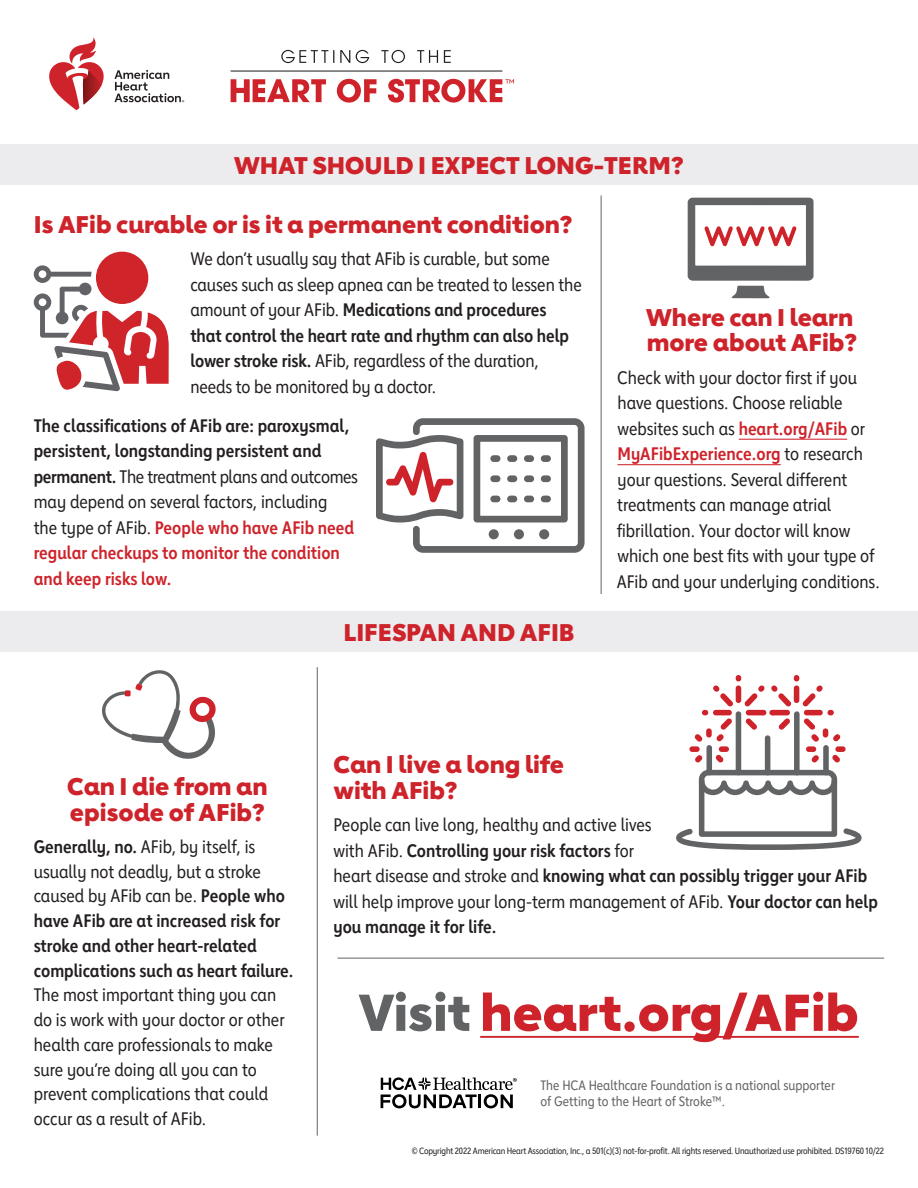
<style>
.page{position:relative;width:918px;height:1188px;background:#fff}
.page>*{position:absolute;margin:0;border:0;box-sizing:border-box;transform-origin:0 0}
._03_Red_Subs___H3{font:800 51px "Lub Dub";color:#ce232a}
._03_Red_Subs___H3-2{font:800 24px/25.8px "Lub Dub";color:#ce232a}
._02_SUBHEADS___H2{font:800 24px "Lub Dub";color:#ce232a}
._05_12_17_body___P{font:18px/25.5px "Lub Dub Condensed";color:#231f20}
._05_12_17_body___P-2{font:700 18px/25.5px "Lub Dub Condensed";color:#231f20}
.SOR___P{font:13.5px/16.5px "Lub Dub Condensed";color:#626365}
._50_disclaimer___P{font:9px "Lub Dub Condensed";letter-spacing:-.02em;color:#231f20}
.s1{font-weight:700}
.s2{font-weight:400}
.s3{color:#ce232a}
.s4{font-weight:700;color:#ce232a}
.s5{color:#626365}
</style>
<div class="page">
<svg style="left:281px;top:50px;width:170px;height:13px"></svg>
<hr style="left:231px;top:71px;width:271px;height:1px;background:#231f20">
<svg style="left:231px;top:79px;width:283px;height:24px"></svg>
<svg style="left:114px;top:70px;width:70px;height:32px"></svg>
<svg style="left:49px;top:37px;width:55px;height:73px"></svg>
<div style="left:0;top:145px;width:918px;height:40px;background:#ececee"></div>
<div style="left:0;top:611px;width:918px;height:41px;background:#ececee"></div>
<hr style="left:601px;top:195px;width:1px;height:399px;background:#626365">
<svg style="left:688px;top:198px;width:126px;height:100px"></svg>
<hr style="left:739px;top:439px;width:108px;height:1px;background:#ce232a">
<hr style="left:617px;top:464px;width:164px;height:1px;background:#ce232a">
<div style="left:96px;top:252px;width:52px;height:52px;background:#ce242a;border-radius:50%"></div>
<svg style="left:34px;top:265px;width:135px;height:126px"></svg>
<svg style="left:376px;top:418px;width:209px;height:135px"></svg>
<div style="left:490px;top:455px;width:10px;height:7px;background:#626365;border-radius:3px"></div>
<div style="left:507px;top:455px;width:10px;height:7px;background:#626365;border-radius:3px"></div>
<div style="left:524px;top:455px;width:10px;height:7px;background:#626365;border-radius:3px"></div>
<div style="left:541px;top:455px;width:10px;height:7px;background:#626365;border-radius:3px"></div>
<div style="left:490px;top:496px;width:10px;height:6px;background:#626365;border-radius:3px"></div>
<div style="left:507px;top:496px;width:10px;height:6px;background:#626365;border-radius:3px"></div>
<div style="left:524px;top:496px;width:10px;height:6px;background:#626365;border-radius:3px"></div>
<div style="left:541px;top:496px;width:10px;height:6px;background:#626365;border-radius:3px"></div>
<div style="left:490px;top:475px;width:10px;height:7px;background:#626365;border-radius:3px"></div>
<div style="left:507px;top:475px;width:10px;height:7px;background:#626365;border-radius:3px"></div>
<div style="left:524px;top:475px;width:10px;height:7px;background:#626365;border-radius:3px"></div>
<div style="left:541px;top:475px;width:10px;height:7px;background:#626365;border-radius:3px"></div>
<svg style="left:102px;top:670px;width:114px;height:89px"></svg>
<svg style="left:676px;top:770px;width:186px;height:80px"></svg>
<div style="left:707px;top:745px;width:5px;height:30px;background:#626365;border-radius:3px"></div>
<div style="left:736px;top:711px;width:5px;height:64px;background:#626365;border-radius:3px"></div>
<div style="left:765px;top:735px;width:5px;height:40px;background:#626365;border-radius:3px"></div>
<div style="left:794px;top:711px;width:6px;height:64px;background:#626365;border-radius:3px"></div>
<div style="left:823px;top:745px;width:6px;height:30px;background:#626365;border-radius:3px"></div>
<div style="left:689px;top:746px;width:11px;height:6px;background:#ce232a;border-radius:3px"></div>
<svg style="left:695px;top:755px;width:8px;height:7px"></svg>
<div style="left:719px;top:746px;width:10px;height:6px;background:#ce232a;border-radius:3px"></div>
<svg style="left:716px;top:755px;width:8px;height:7px"></svg>
<div style="left:806px;top:746px;width:10px;height:6px;background:#ce232a;border-radius:3px"></div>
<svg style="left:811px;top:755px;width:8px;height:7px"></svg>
<svg style="left:695px;top:675px;width:145px;height:67px"></svg>
<div style="left:835px;top:746px;width:11px;height:6px;background:#ce232a;border-radius:3px"></div>
<svg style="left:832px;top:755px;width:8px;height:7px"></svg>
<hr style="left:317px;top:667px;width:1px;height:469px;background:#626365">
<hr style="left:338px;top:958px;width:546px;height:1px;background:#626365">
<hr style="left:480px;top:1036px;width:379px;height:2px;background:#ce232a">
<svg style="left:381px;top:1077px;width:136px;height:31px"></svg>
<h2 class="_02_SUBHEADS___H2" style="left:234px;top:151px;width:451px">WHAT SHOULD I EXPECT LONG-TERM?</h2>
<h3 class="_03_Red_Subs___H3-2" style="left:34px;top:211px;width:540px">Is AFib curable or is it a permanent condition?</h3>
<p class="_05_12_17_body___P" style="left:190px;top:246px;width:393px">We don’t usually say that AFib is curable, but some causes such as sleep apnea can be treated to lessen the amount of your AFib. <span class="s1">Medications and procedures that control the heart rate and rhythm can also help lower stroke risk.</span> AFib, regardless of the duration, needs to be monitored by a doctor.</p>
<p class="_05_12_17_body___P-2" style="left:34px;top:412px;width:326px">The classifications of AFib are: paroxysmal, persistent, longstanding persistent and permanent. <span class="s2">The treatment plans and outcomes may depend on several factors, including<br>the type of AFib.</span> <span class="s3">People who have AFib need regular checkups to monitor the condition and keep risks low.</span></p>
<h2 class="_02_SUBHEADS___H2" style="left:343px;top:617px;width:233px">LIFESPAN AND AFIB</h2>
<h3 class="_03_Red_Subs___H3-2" style="left:646px;top:304px;width:213px">Where can I learn more about AFib?</h3>
<p class="_05_12_17_body___P" style="left:617px;top:364px;width:265px">Check with your doctor first if you have questions. Choose reliable websites such as <span class="s4">heart.org/AFib</span> or <span class="s4">MyAFibExperience.org</span> to research your questions. Several different treatments can manage atrial fibrillation. Your doctor will know which one best fits with your type of AFib and your underlying conditions.</p>
<h3 class="_03_Red_Subs___H3-2" style="left:67px;top:774px;width:202px">Can I die from an episode of AFib?</h3>
<p class="_05_12_17_body___P" style="left:34px;top:834px;width:261px;line-height:24.8px"><span class="s1">Generally, no.</span> AFib, by itself, is usually not deadly, but a stroke caused by AFib can be. <span class="s1">People who have AFib are at increased risk for stroke and other heart-related complications such as heart failure.<br></span>The most important thing you can do is work with your doctor or other health care professionals to make sure you’re doing all you can to prevent complications that could occur as a result of AFib.</p>
<h3 class="_03_Red_Subs___H3-2" style="left:333px;top:752px;width:232px">Can I live a long life with AFib?</h3>
<p class="_05_12_17_body___P" style="left:333px;top:812px;width:546px">People can live long, healthy and active lives<br>with AFib. <span class="s1">Controlling your risk factors</span> for<br>heart disease and stroke and <span class="s1">knowing what can possibly trigger your AFib </span>will help improve your long-term management of AFib. <span class="s1">Your doctor can help you manage it for life.</span></p>
<h3 class="_03_Red_Subs___H3" style="left:359px;top:982px;width:501px"><span class="s5">Visit</span> heart.org/AFib</h3>
<p class="SOR___P" style="left:540px;top:1077px;width:296px">The HCA Healthcare Foundation is a national supporter of Getting to the Heart of Stroke™.</p>
<p class="_50_disclaimer___P" style="left:412px;top:1146px;width:474px">© Copyright 2022 American Heart Association, Inc., a 501(c)(3) not-for-profit. All rights reserved. Unauthorized use prohibited. DS19760 10/22</p>
</div>
